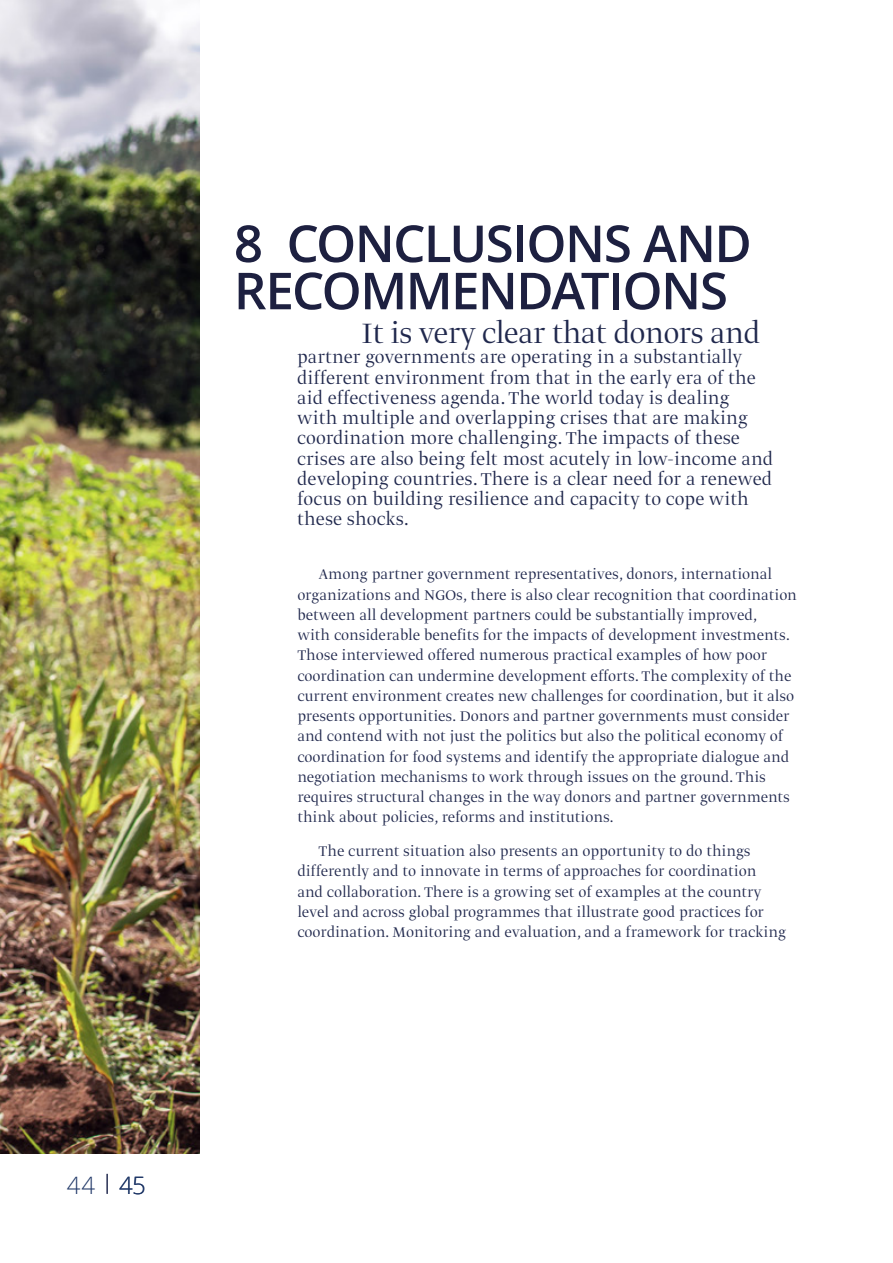
<style>
.page{position:relative;width:893px;height:1263px;background:#fff}
.page>*{position:absolute;margin:0;border:0;box-sizing:border-box;transform-origin:0 0}
.t1{font:600 51px/47.2px "Open Sans";letter-spacing:-.03em;color:#1d2040}
.t2{font:300 33px "Greta Display Std";letter-spacing:.01em;color:#20284d}
.t3{font:300 24px "Open Sans";color:#1f3767}
.t4{font:300 20.25px/20.2px "Greta Display Std";letter-spacing:.03em;color:#20284d}
.t5{font:300 16.5px/20.2px "Greta Display Std";letter-spacing:.03em;color:#20284d}
</style>
<div class="page">
<svg style="left:107px;top:1174px;width:1px;height:20px"></svg>
<img style="left:0;top:0;width:200px;height:1153px">
<h1 class="t1" style="left:234px;top:219px;width:519px">8 CONCLUSIONS AND<br>RECOMMENDATIONS</h1>
<h2 class="t2" style="left:361px;top:314px;width:400px">It is very clear that donors and</h2>
<p class="t4" style="left:298px;top:348px;width:477px">partner governments are operating in a substantially different environment from that in the early era of the aid effectiveness agenda. The world today is dealing with multiple and overlapping crises that are making coordination more challenging. The impacts of these crises are also being felt most acutely in low-income and developing countries. There is a clear need for a renewed focus on building resilience and capacity to cope with these shocks.</p>
<p class="t5" style="left:298px;top:565px;width:500px;text-indent:21px">Among partner government representatives, donors, international organizations and NGOs, there is also clear recognition that coordination between all development partners could be substantially improved,<br>with considerable benefits for the impacts of development investments.<br>Those interviewed offered numerous practical examples of how poor coordination can undermine development efforts. The complexity of the current environment creates new challenges for coordination, but it also presents opportunities. Donors and partner governments must consider and contend with not just the politics but also the political economy of coordination for food systems and identify the appropriate dialogue and negotiation mechanisms to work through issues on the ground. This requires structural changes in the way donors and partner governments think about policies, reforms and institutions.</p>
<p class="t5" style="left:298px;top:842px;width:490px;text-indent:21px">The current situation also presents an opportunity to do things differently and to innovate in terms of approaches for coordination<br>and collaboration. There is a growing set of examples at the country level and across global programmes that illustrate good practices for coordination. Monitoring and evaluation, and a framework for tracking</p>
<h3 class="t3" style="left:67px;top:1168px;width:81px">44 45</h3>
</div>
